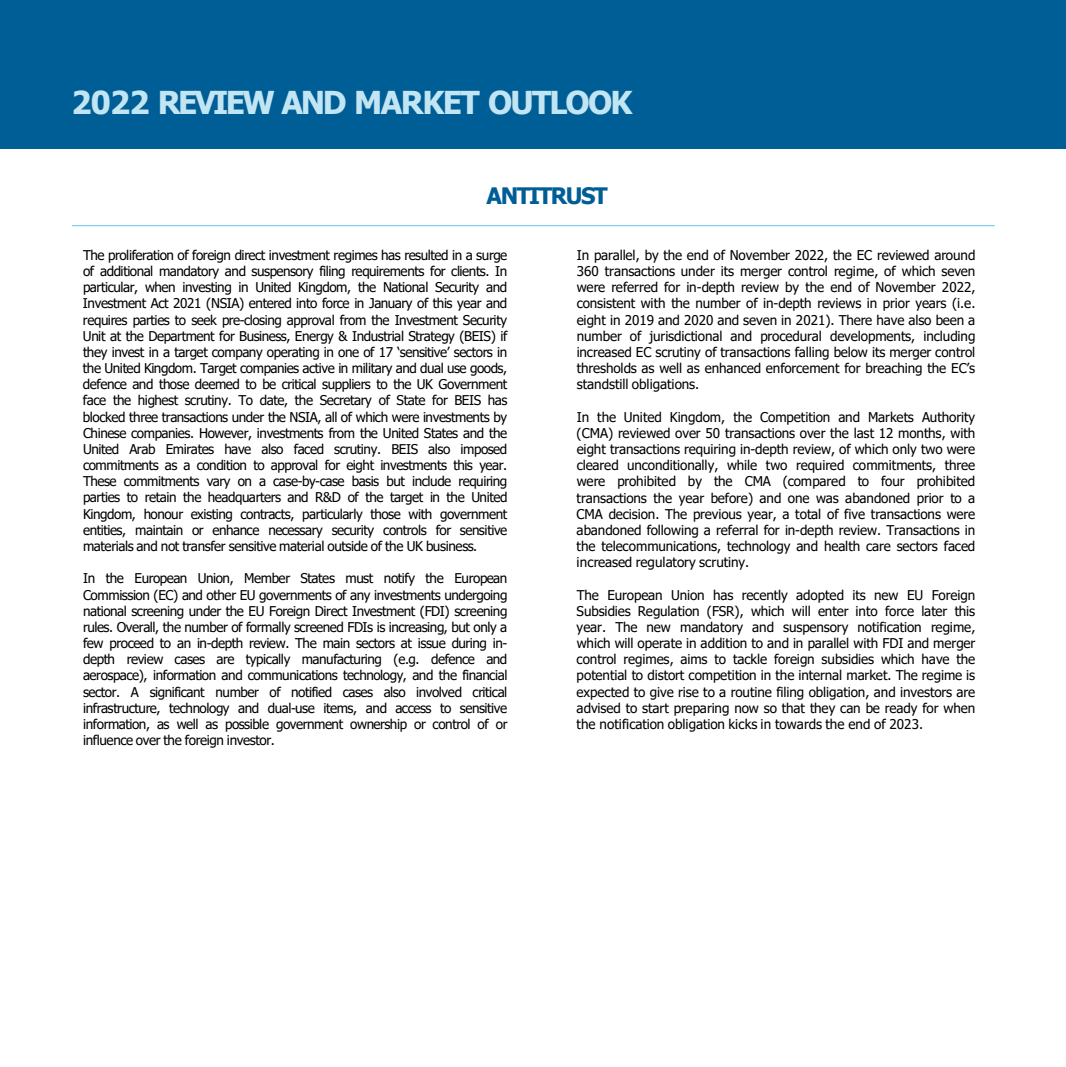
<style>
.page{position:relative;width:1066px;height:1067px;background:#fff}
.page>*{position:absolute;margin:0;border:0;box-sizing:border-box;transform-origin:0 0}
.t1{font:700 31.5px "Tahoma";letter-spacing:-.06em;color:#c2e5f3}
.t2{font:700 22.75px "Tahoma";letter-spacing:-.065em;color:#005e96}
.t3{font:13.47px/16.1px "Tahoma";letter-spacing:-.01em;color:#000;text-align:justify}
</style>
<div class="page">
<div style="left:0;top:0;width:1066px;height:149px;background:#005e96"></div>
<hr style="left:72px;top:225px;width:923px;height:1px;background:#86cfea">
<h2 class="t1" style="left:71px;top:80px;width:562px">2022 REVIEW AND MARKET OUTLOOK</h2>
<p class="t2" style="left:487px;top:180px;width:123px">ANTITRUST</p>
<p class="t3" style="left:83px;top:248px;width:426px">The proliferation of foreign direct investment regimes has resulted in a surge of additional mandatory and suspensory filing requirements for clients. In particular, when investing in United Kingdom, the National Security and Investment Act 2021 (NSIA) entered into force in January of this year and requires parties to seek pre-closing approval from the Investment Security Unit at the Department for Business, Energy &amp; Industrial Strategy (BEIS) if they invest in a target company operating in one of 17 ‘sensitive’ sectors in the United Kingdom. Target companies active in military and dual use goods, defence and those deemed to be critical suppliers to the UK Government face the highest scrutiny. To date, the Secretary of State for BEIS has blocked three transactions under the NSIA, all of which were investments by Chinese companies. However, investments from the United States and the United Arab Emirates have also faced scrutiny. BEIS also imposed commitments as a condition to approval for eight investments this year.<br>These commitments vary on a case-by-case basis but include requiring parties to retain the headquarters and R&amp;D of the target in the United Kingdom, honour existing contracts, particularly those with government entities, maintain or enhance necessary security controls for sensitive materials and not transfer sensitive material outside of the UK business.</p>
<p class="t3" style="left:83px;top:571px;width:426px">In the European Union, Member States must notify the European Commission (EC) and other EU governments of any investments undergoing national screening under the EU Foreign Direct Investment (FDI) screening rules. Overall, the number of formally screened FDIs is increasing, but only a few proceed to an in-depth review. The main sectors at issue during in&shy;depth review cases are typically manufacturing (e.g. defence and aerospace), information and communications technology, and the financial sector. A significant number of notified cases also involved critical infrastructure, technology and dual-use items, and access to sensitive information, as well as possible government ownership or control of or influence over the foreign investor.</p>
<p class="t3" style="left:577px;top:248px;width:400px">In parallel, by the end of November 2022, the EC reviewed around 360 transactions under its merger control regime, of which seven were referred for in-depth review by the end of November 2022, consistent with the number of in-depth reviews in prior years (i.e. eight in 2019 and 2020 and seven in 2021). There have also been a number of jurisdictional and procedural developments, including increased EC scrutiny of transactions falling below its merger control thresholds as well as enhanced enforcement for breaching the EC’s standstill obligations.</p>
<p class="t3" style="left:577px;top:409px;width:400px">In the United Kingdom, the Competition and Markets Authority (CMA) reviewed over 50 transactions over the last 12 months, with eight transactions requiring in-depth review, of which only two were cleared unconditionally, while two required commitments, three were prohibited by the CMA (compared to four prohibited transactions the year before) and one was abandoned prior to a CMA decision. The previous year, a total of five transactions were abandoned following a referral for in-depth review. Transactions in the telecommunications, technology and health care sectors faced increased regulatory scrutiny.</p>
<p class="t3" style="left:577px;top:587px;width:400px">The European Union has recently adopted its new EU Foreign Subsidies Regulation (FSR), which will enter into force later this year. The new mandatory and suspensory notification regime, which will operate in addition to and in parallel with FDI and merger control regimes, aims to tackle foreign subsidies which have the potential to distort competition in the internal market. The regime is expected to give rise to a routine filing obligation, and investors are advised to start preparing now so that they can be ready for when the notification obligation kicks in towards the end of 2023.</p>
</div>
